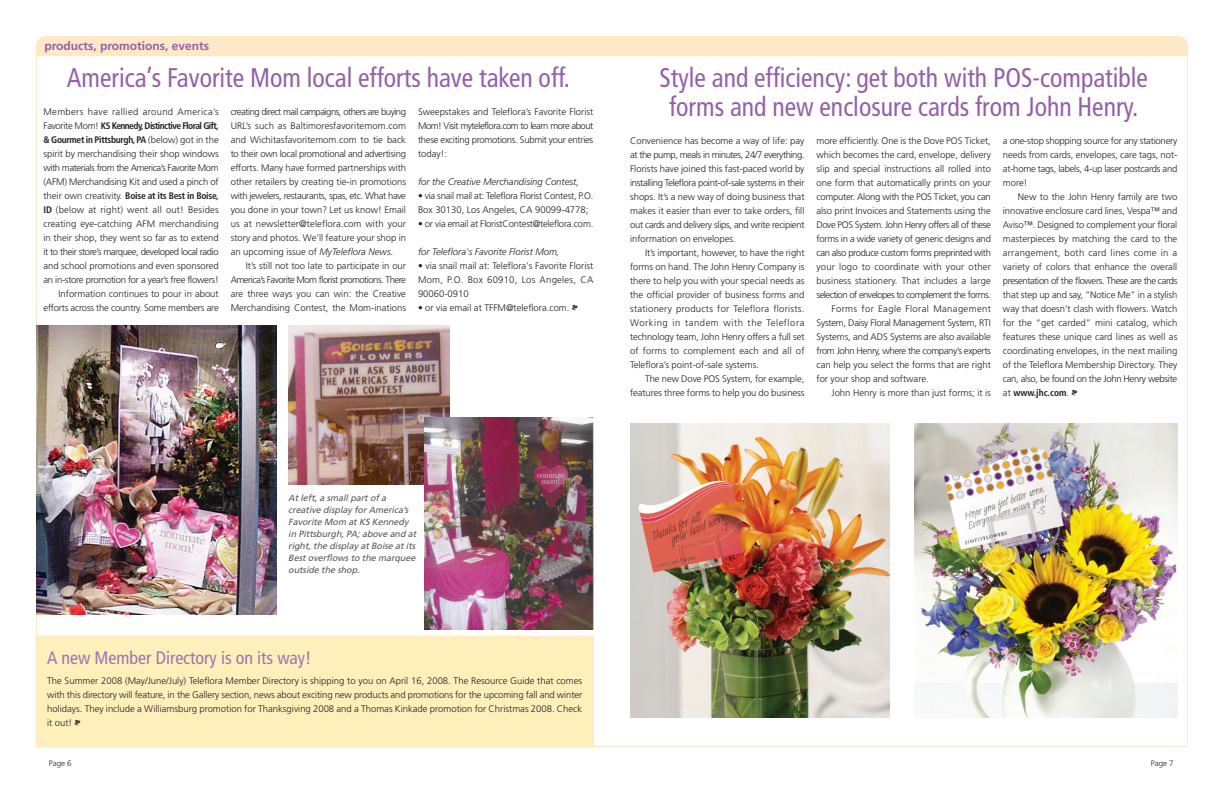
<style>
.page{position:relative;width:1224px;height:792px;background:#fff}
.page>*{position:absolute;margin:0;border:0;box-sizing:border-box;transform-origin:0 0}
.t1{font:condensed 27px/29px "Frutiger";color:#9460a8;text-align:center;scale:.95 1}
.t2{font:condensed 18px "Frutiger";color:#a074b2}
.t3{font:700 12px "Frutiger";color:#9460a8}
.t4{font:300 9.5px/14px "Frutiger";color:#231f20;text-align:justify}
.t5{font:300 9.5px/14px "Frutiger";letter-spacing:-.025em;color:#231f20}
.t6{font:italic 300 9.5px "Frutiger";color:#231f20}
.t7{font:300 9.5px "Frutiger";letter-spacing:-.02em;color:#231f20}
.t8{font:300 9.5px "Frutiger";letter-spacing:-.055em;color:#231f20}
.t9{font:300 9.5px "Frutiger";letter-spacing:-.045em;color:#231f20}
.t10{font:300 9.5px "Frutiger";letter-spacing:-.04em;color:#231f20}
.t11{font:300 9.5px "Frutiger";letter-spacing:-.035em;color:#231f20}
.t12{font:300 9.5px "Frutiger";letter-spacing:-.03em;color:#231f20}
.t13{font:300 9.5px "Frutiger";letter-spacing:.02em;color:#231f20}
.t14{font:300 9.5px "Frutiger";letter-spacing:.04em;color:#231f20}
.t15{font:italic 9px/12px "Frutiger";color:#57585a}
.t16{font:300 8px "Frutiger";letter-spacing:-.005em;color:#231f20}
.s1{font-weight:700;font-stretch:condensed}
.s2{font-style:italic}
.s3{font-family:"Castle Fleurons";font-weight:400}
</style>
<div class="page">
<svg style="left:36px;top:49px;width:7px;height:7px"></svg>
<svg style="left:1181px;top:49px;width:7px;height:7px"></svg>
<div style="left:36px;top:36px;width:1152px;height:20px;background:#fee9c7;border-radius:10px"></div>
<img style="left:630px;top:424px;width:260px;height:293px">
<img style="left:915px;top:424px;width:262px;height:293px">
<div style="left:36px;top:636px;width:557px;height:111px;background:#feefbb"></div>
<img style="left:36px;top:325px;width:241px;height:290px">
<img style="left:288px;top:325px;width:162px;height:160px">
<img style="left:425px;top:417px;width:168px;height:212px">
<p class="t3" style="left:44px;top:41px;width:166px">products, promotions, events</p>
<h1 class="t1" style="left:67px;top:65px;width:531px">America’s Favorite Mom local efforts have taken off.</h1>
<p class="t4" style="left:43px;top:106px;width:177px;text-align:right">Members have rallied around America’s Favorite Mom! <span class="s1">KS Kennedy, Distinctive Floral Gift, &amp; Gourmet in Pittsburgh, PA</span> (below) got in the spirit by merchandising their shop windows with materials from the America’s Favorite Mom (AFM) Merchandising Kit and used a pinch of their own creativity. <span class="s1">Boise at its Best in Boise, ID</span> (below at right) went all out! Besides creating eye-catching AFM merchandising in their shop, they went so far as to extend it to their store’s marquee, developed local radio and school promotions and even sponsored an in-store promotion for a year’s free flowers!<br>Information continues to pour in about efforts across the country. Some members are</p>
<p class="t4" style="left:231px;top:106px;width:177px">creating direct mail campaigns, others are buying URL’s such as Baltimoresfavoritemom.com and Wichitasfavoritemom.com to tie back to their own local promotional and advertising efforts. Many have formed partnerships with other retailers by creating tie-in promotions with jewelers, restaurants, spas, etc. What have you done in your town? Let us know! Email us at newsletter@teleflora.com with your story and photos. We’ll feature your shop in an upcoming issue of <span class="s2">MyTeleflora News.</span></p>
<p class="t4" style="left:418px;top:106px;width:177px">Sweepstakes and Teleflora’s Favorite Florist Mom! Visit myteleflora.com to learn more about these exciting promotions. Submit your entries today!:</p>
<p class="t6" style="left:418px;top:178px;width:162px">for the Creative Merchandising Contest,</p>
<p class="t5" style="left:418px;top:190px;width:177px">• via snail mail at: Teleflora Florist Contest, P.O.<br>Box 30130, Los Angeles, CA 90099-4778;</p>
<p class="t7" style="left:418px;top:220px;width:177px">• or via email at FloristContest@teleflora.com.</p>
<p class="t6" style="left:418px;top:248px;width:143px">for Teleflora's Favorite Florist Mom,</p>
<p class="t4" style="left:418px;top:260px;width:177px">• via snail mail at: Teleflora's Favorite Florist Mom, P.O. Box 60910, Los Angeles, CA 90060-0910</p>
<p class="t4" style="left:418px;top:302px;width:161px">• or via email at TFFM@teleflora.com. <span class="s3">A</span></p>
<p class="t4" style="left:231px;top:260px;width:177px;text-indent:15px">It’s still not too late to participate in our America’s Favorite Mom florist promotions. There are three ways you can win: the Creative Merchandising Contest, the Mom-inations</p>
<h1 class="t1" style="left:660px;top:65px;width:516px">Style and efficiency: get both with POS-compatible forms and new enclosure cards from John Henry.</h1>
<p class="t4" style="left:630px;top:134px;width:176px">Convenience has become a way of life: pay at the pump, meals in minutes, 24/7 everything.<br>Florists have joined this fast-paced world by installing Teleflora point-of-sale systems in their shops. It’s a new way of doing business that makes it easier than ever to take orders, fill out cards and delivery slips, and write recipient information on envelopes.</p>
<p class="t4" style="left:630px;top:246px;width:176px;text-indent:15px">It’s important, however, to have the right forms on hand. The John Henry Company is there to help you with your special needs as the official provider of business forms and stationery products for Teleflora florists.<br>Working in tandem with the Teleflora technology team, John Henry offers a full set of forms to complement each and all of Teleflora’s point-of-sale systems.</p>
<p class="t4" style="left:630px;top:372px;width:176px;text-align:right">The new Dove POS System, for example, features three forms to help you do business</p>
<p class="t4" style="left:817px;top:134px;width:176px">more efficiently. One is the Dove POS Ticket,</p>
<p class="t4" style="left:817px;top:148px;width:176px">which becomes the card, envelope, delivery</p>
<p class="t4" style="left:817px;top:162px;width:176px">slip and special instructions all rolled into</p>
<p class="t4" style="left:817px;top:176px;width:176px">one form that automatically prints on your</p>
<p class="t12" style="left:817px;top:193px;width:176px">computer. Along with the POS Ticket, you can</p>
<p class="t4" style="left:817px;top:204px;width:176px">also print Invoices and Statements using the</p>
<p class="t9" style="left:817px;top:221px;width:176px">Dove POS System. John Henry offers all of these</p>
<p class="t5" style="left:817px;top:232px;width:176px">forms in a wide variety of generic designs and</p>
<p class="t10" style="left:817px;top:249px;width:176px">can also produce custom forms preprinted with</p>
<p class="t13" style="left:817px;top:263px;width:176px">your logo to coordinate with your other</p>
<p class="t4" style="left:817px;top:274px;width:176px">business stationery. That includes a large</p>
<p class="t8" style="left:817px;top:291px;width:176px">selection of envelopes to complement the forms.</p>
<p class="t14" style="left:832px;top:305px;width:161px">Forms for Eagle Floral Management</p>
<p class="t5" style="left:817px;top:316px;width:176px">System, Daisy Floral Management System, RTI</p>
<p class="t4" style="left:817px;top:330px;width:176px">Systems, and ADS Systems are also available</p>
<p class="t11" style="left:817px;top:347px;width:176px">from John Henry, where the company’s experts</p>
<p class="t4" style="left:817px;top:358px;width:176px">can help you select the forms that are right</p>
<p class="t4" style="left:817px;top:372px;width:114px">for your shop and software.</p>
<p class="t4" style="left:832px;top:386px;width:161px">John Henry is more than just forms; it is</p>
<p class="t4" style="left:1003px;top:134px;width:176px">a one-stop shopping source for any stationery needs from cards, envelopes, care tags, not&shy;at-home tags, labels, 4-up laser postcards and more!</p>
<p class="t4" style="left:1003px;top:190px;width:176px;text-indent:15px">New to the John Henry family are two innovative enclosure card lines, Vespa™ and Aviso™. Designed to complement your floral masterpieces by matching the card to the arrangement, both card lines come in a variety of colors that enhance the overall presentation of the flowers. These are the cards that step up and say, “Notice Me” in a stylish way that doesn’t clash with flowers. Watch for the “get carded” mini catalog, which features these unique card lines as well as coordinating envelopes, in the next mailing of the Teleflora Membership Directory. They can, also, be found on the John Henry website at <span class="s1">www.jhc.com</span>. <span class="s3">A</span></p>
<p class="t15" style="left:288px;top:493px;width:131px">Atleft,a smallpartofa creative display forAmerica’s<br>Favorite Mom atKS Kennedy in Pittsburgh,PA;above and at right,the display atBoise atits<br>Bestoverflowsto the marquee outside the shop.</p>
<h2 class="t2" style="left:47px;top:651px;width:266px">A new Member Directory is on its way!</h2>
<p class="t4" style="left:47px;top:675px;width:537px">The Summer 2008 (May/June/July) Teleflora Member Directory is shipping to you on April 16, 2008. The Resource Guide that comes with this directory will feature, in the Gallery section, news about exciting new products and promotions for the upcoming fall and winter holidays. They include a Williamsburg promotion for Thanksgiving 2008 and a Thomas Kinkade promotion for Christmas 2008. Check it out! <span class="s3">A</span></p>
<p class="t16" style="left:49px;top:760px;width:24px">Page 6</p>
<p class="t16" style="left:1151px;top:760px;width:24px">Page 7</p>
</div>
